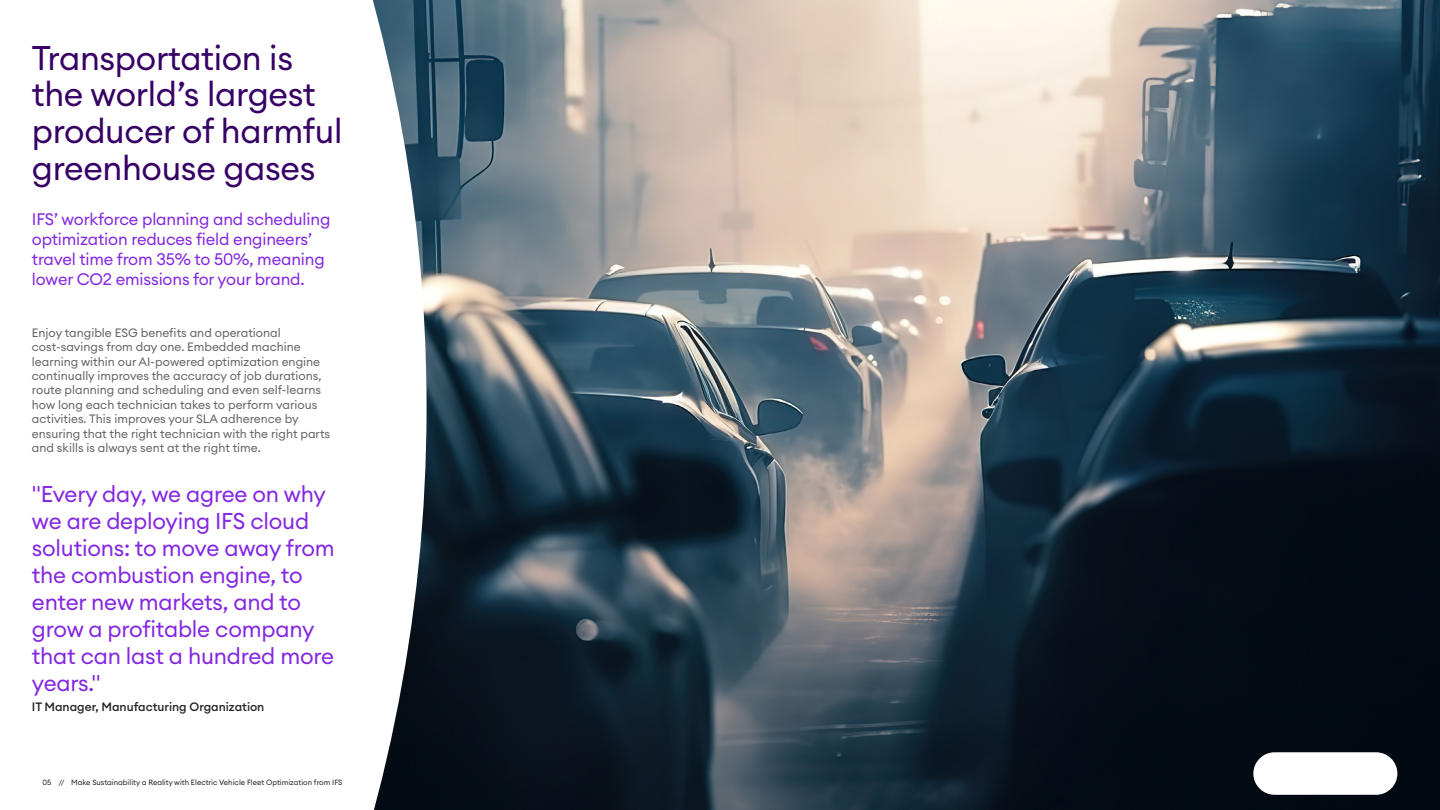
<style>
.page{position:relative;width:1440px;height:810px;background:#fff}
.page>*{position:absolute;margin:0;border:0;box-sizing:border-box;transform-origin:0 0}
.t1{font:33.75px/36.8px "Euclid Circular A";letter-spacing:-.01em;color:#360065}
.t2{font:22.5px/27px "Euclid Circular A";letter-spacing:-.01em;color:#8427e2}
.t3{font:16.5px/19.8px "Euclid Circular A";letter-spacing:-.01em;color:#8427e2}
.t4{font:12px/14.4px "Euclid Circular A";color:#656565}
.t5{font:500 12px "Euclid Circular A";color:#232323}
.t6{font:7.5px "Euclid Circular A";color:#232323}
</style>
<div class="page">
<img style="left:427px;top:0;width:1013px;height:810px">
<svg style="left:373px;top:0;width:54px;height:810px"></svg>
<div style="left:1253px;top:752px;width:144px;height:43px;background:#fff;border-radius:21px"></div>
<h1 class="t1" style="left:32px;top:39px;width:312px">Transportation is the world’s largest producer of harmful greenhouse gases</h1>
<h3 class="t3" style="left:32px;top:209px;width:300px">IFS’ workforce planning and scheduling optimization reduces field engineers’ travel time from 35% to 50%, meaning lower CO2 emissions for your brand.</h3>
<p class="t4" style="left:32px;top:325px;width:300px">Enjoy tangible ESG benefits and operational cost-savings from day one. Embedded machine learning within our AI-powered optimization engine continually improves the accuracy of job durations, route planning and scheduling and even self-learns how long each technician takes to perform various activities. This improves your SLA adherence by ensuring that the right technician with the right parts and skills is always sent at the right time.</p>
<h2 class="t2" style="left:32px;top:480px;width:304px">"Every day, we agree on why we are deploying IFS cloud solutions: to move away from the combustion engine, to enter new markets, and to grow a profitable company that can last a hundred more years."</h2>
<p class="t5" style="left:32px;top:699px;width:234px">IT Manager, Manufacturing Organization</p>
<p class="t6" style="left:43px;top:778px;width:301px">05 // Make Sustainability a Reality with Electric Vehicle Fleet Optimization from IFS</p>
</div>
